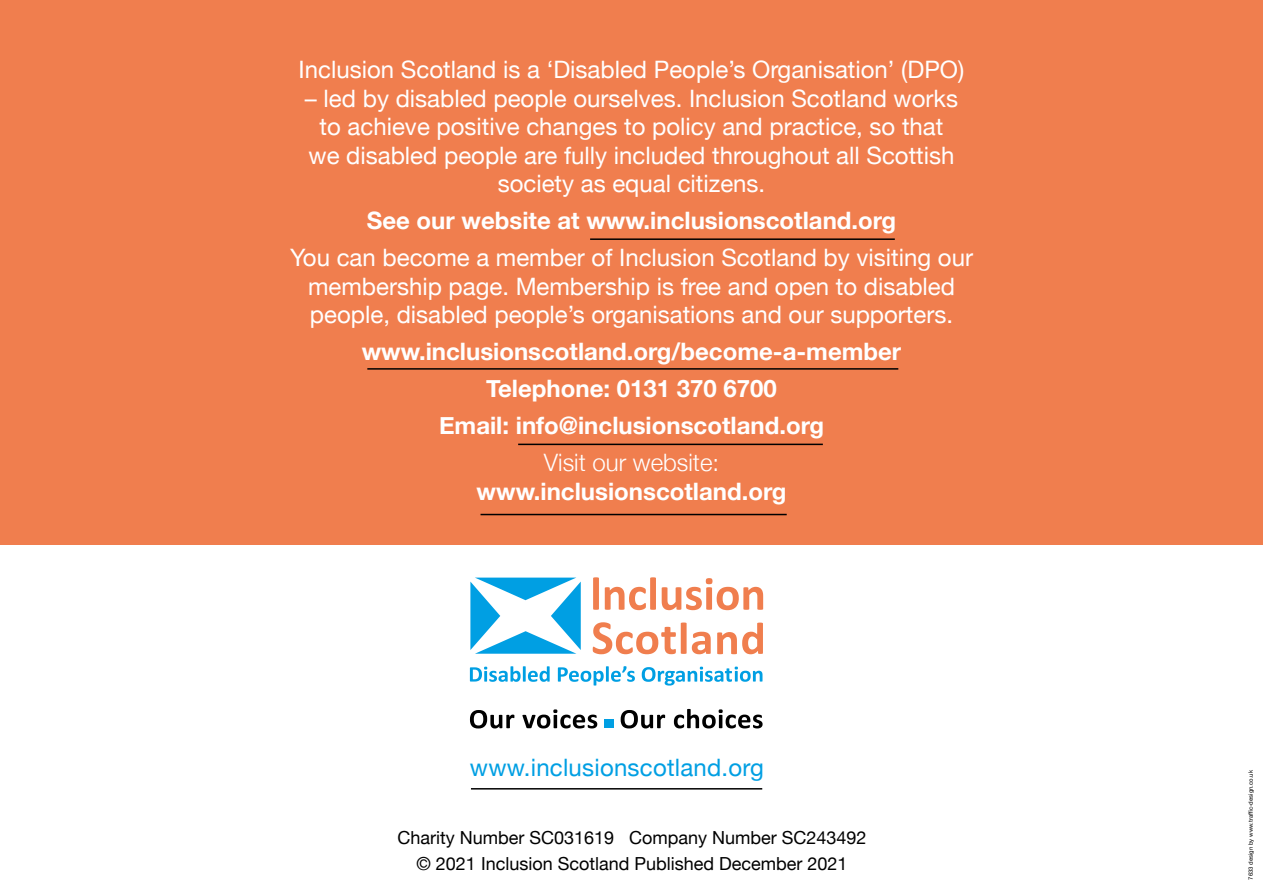
<style>
.page{position:relative;width:1263px;height:893px;background:#fff}
.page>*{position:absolute;margin:0;border:0;box-sizing:border-box;transform-origin:0 0}
.t1{font:24px/28.5px "Helvetica Neue";color:#fff;text-align:center}
.t2{font:700 24px/37px "Helvetica Neue";color:#fff;text-align:center}
.t3{font:24px "Helvetica Neue";letter-spacing:.01em;color:#009fe3}
.t4{font:300 24px "Helvetica Neue";color:#fff}
.t5{font:18px/25.5px "Helvetica Neue";color:#000;text-align:center}
.t6{font:6px "Helvetica Neue";color:#000}
</style>
<div class="page">
<div style="left:0;top:0;width:1263px;height:544px;background:#f07e4e"></div>
<div style="left:604px;top:719px;width:10px;height:9px;background:#009fe3"></div>
<svg style="left:470px;top:710px;width:44px;height:18px"></svg>
<svg style="left:522px;top:709px;width:75px;height:19px"></svg>
<svg style="left:621px;top:710px;width:44px;height:18px"></svg>
<svg style="left:674px;top:709px;width:88px;height:19px"></svg>
<svg style="left:470px;top:666px;width:80px;height:16px"></svg>
<svg style="left:558px;top:666px;width:77px;height:19px"></svg>
<svg style="left:642px;top:667px;width:120px;height:19px"></svg>
<svg style="left:605px;top:577px;width:51px;height:33px"></svg>
<svg style="left:662px;top:578px;width:101px;height:32px"></svg>
<svg style="left:593px;top:622px;width:118px;height:32px"></svg>
<svg style="left:717px;top:623px;width:46px;height:31px"></svg>
<svg style="left:593px;top:577px;width:6px;height:33px"></svg>
<svg style="left:470px;top:578px;width:111px;height:76px"></svg>
<hr style="left:471px;top:788px;width:291px;height:1px;background:#000">
<hr style="left:480px;top:514px;width:307px;height:1px;background:#000">
<hr style="left:518px;top:444px;width:305px;height:1px;background:#000">
<hr style="left:590px;top:238px;width:305px;height:2px;background:#000">
<hr style="left:367px;top:368px;width:531px;height:2px;background:#000">
<p class="t1" style="left:299px;top:57px;width:667px">Inclusion Scotland is a ‘Disabled People’s Organisation’ (DPO)</p>
<p class="t1" style="left:305px;top:85px;width:654px">– led by disabled people ourselves. Inclusion Scotland works to achieve positive changes to policy and practice, so that we disabled people are fully included throughout all Scottish society as equal citizens.</p>
<p class="t2" style="left:367px;top:203px;width:531px">See our website at www.inclusionscotland.org</p>
<p class="t1" style="left:290px;top:245px;width:684px">You can become a member of Inclusion Scotland by visiting our membership page. Membership is free and open to disabled people, disabled people’s organisations and our supporters.</p>
<p class="t2" style="left:362px;top:334px;width:541px">www.inclusionscotland.org/become-a-member<br>Telephone: 0131 370 6700<br>Email: info@inclusionscotland.org</p>
<p class="t4" style="left:544px;top:443px;width:177px">Visit our website:</p>
<p class="t2" style="left:477px;top:473px;width:311px">www.inclusionscotland.org</p>
<p class="t3" style="left:470px;top:750px;width:295px">www.inclusionscotland.org</p>
<p class="t5" style="left:397px;top:826px;width:471px">Charity Number SC031619 Company Number SC243492 © 2021 Inclusion Scotland Published December 2021</p>
<p class="t6" style="left:1246px;top:880px;width:111px;rotate:-90deg">7633 design by www.traffic-design.co.uk</p>
</div>
